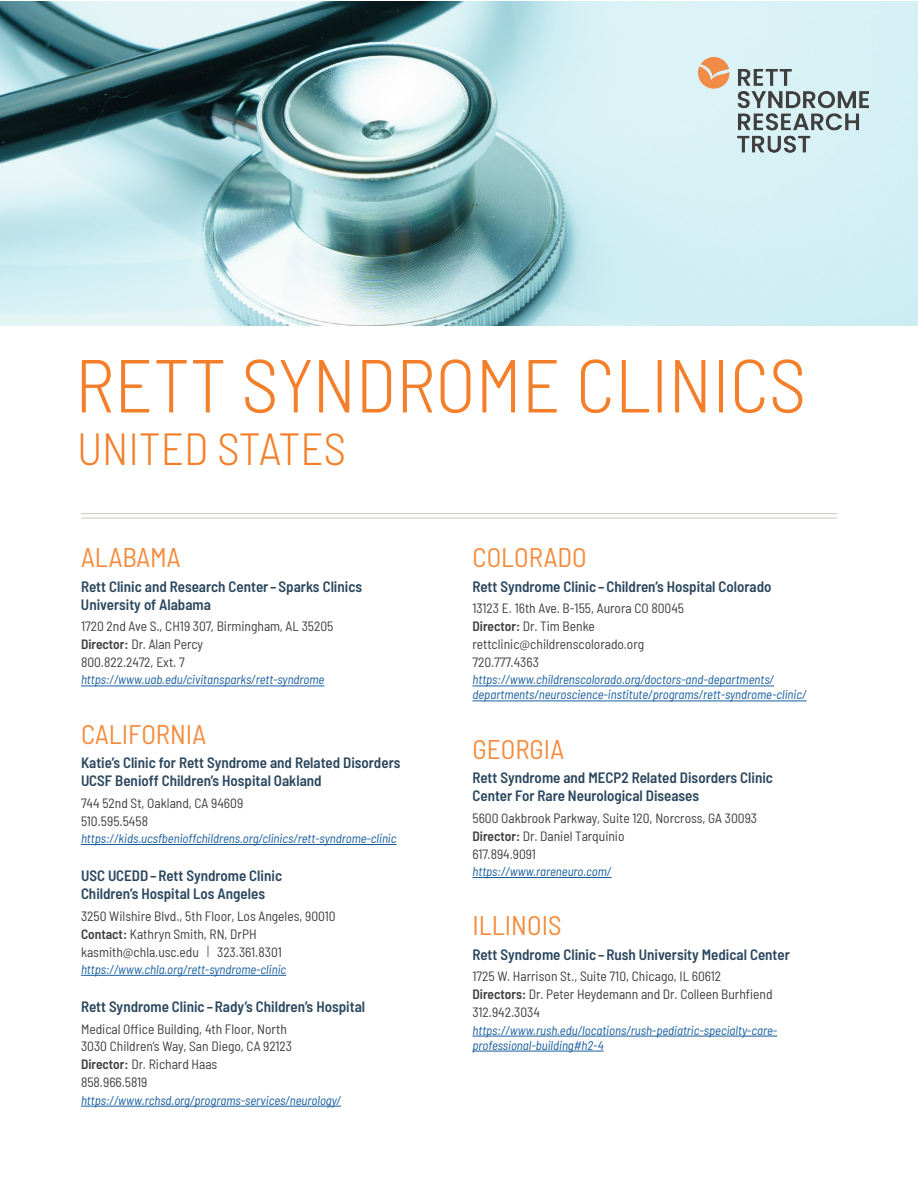
<style>
.page{position:relative;width:918px;height:1188px;background:#fff}
.page>*{position:absolute;margin:0;border:0;box-sizing:border-box;transform-origin:0 0}
.t1{font:300 semi-condensed 75px "Barlow";color:#f47f2a}
.t2{font:300 semi-condensed 45px "Barlow";color:#f47f2a}
.State{font:semi-condensed 27px "Barlow";color:#f58b3d}
.Clinic_Name{font:600 semi-condensed 15px/18px "Barlow";color:#2b475e}
.Body_Copy{font:semi-condensed 13.5px/18px "Barlow";color:#3e3e3f}
.t3{font:italic semi-condensed 12.75px/15px "Barlow";color:#175d9e}
.s1{font-weight:600}
.s2{font-weight:300}
</style>
<div class="page">
<img style="left:0;top:2px;width:918px;height:324px">
<hr style="left:81px;top:513px;width:756px;height:1px;background:#d1cec5">
<hr style="left:81px;top:517px;width:756px;height:2px;background:#d1cec5">
<hr style="left:81px;top:686px;width:243px;height:1px;background:#175d9e">
<hr style="left:81px;top:844px;width:316px;height:1px;background:#175d9e">
<hr style="left:81px;top:975px;width:205px;height:1px;background:#175d9e">
<hr style="left:81px;top:1106px;width:260px;height:1px;background:#175d9e">
<hr style="left:472px;top:686px;width:302px;height:1px;background:#175d9e">
<hr style="left:472px;top:701px;width:335px;height:1px;background:#175d9e">
<hr style="left:472px;top:877px;width:139px;height:1px;background:#175d9e">
<hr style="left:472px;top:1036px;width:305px;height:1px;background:#175d9e">
<hr style="left:472px;top:1051px;width:132px;height:1px;background:#175d9e">
<img style="left:698px;top:57px;width:171px;height:96px">
<p class="t1" style="left:75px;top:332px;width:733px">RETT SYNDROME CLINICS</p>
<p class="t2" style="left:77px;top:417px;width:270px">UNITED STATES</p>
<p class="State" style="left:81px;top:538px;width:101px">ALABAMA</p>
<p class="Clinic_Name" style="left:81px;top:576px;width:283px">Rett Clinic and Research Center –Sparks Clinics<br>University of Alabama</p>
<p class="Body_Copy" style="left:81px;top:616px;width:254px">1720 2nd Ave S., CH19 307, Birmingham, AL 35205</p>
<p class="Body_Copy" style="left:81px;top:634px;width:124px"><span class="s1">Director:</span> Dr. Alan Percy</p>
<p class="Body_Copy" style="left:81px;top:652px;width:105px">800.822.2472, Ext. 7</p>
<p class="t3" style="left:81px;top:671px;width:245px">https://www.uab.edu/civitansparks/rett-syndrome</p>
<p class="State" style="left:81px;top:714px;width:127px">CALIFORNIA</p>
<p class="Clinic_Name" style="left:81px;top:753px;width:321px">Katie’s Clinic for Rett Syndrome and Related Disorders<br>UCSF Benioff Children’s Hospital Oakland</p>
<p class="Body_Copy" style="left:81px;top:793px;width:164px">744 52nd St, Oakland, CA 94609</p>
<p class="Body_Copy" style="left:81px;top:811px;width:69px">510.595.5458</p>
<p class="t3" style="left:81px;top:830px;width:317px">https://kids.ucsfbenioffchildrens.org/clinics/rett-syndrome-clinic</p>
<p class="Clinic_Name" style="left:81px;top:866px;width:203px">USC UCEDD–Rett Syndrome Clinic<br>Children’s Hospital Los Angeles</p>
<p class="Body_Copy" style="left:81px;top:906px;width:256px">3250 Wilshire Blvd., 5th Floor, Los Angeles, 90010</p>
<p class="Body_Copy" style="left:81px;top:924px;width:177px"><span class="s1">Contact:</span> Kathryn Smith, RN, DrPH</p>
<p class="Body_Copy" style="left:81px;top:942px;width:202px">kasmith@chla.usc.edu <span class="s2">|</span> 323.361.8301</p>
<p class="t3" style="left:81px;top:961px;width:207px">https://www.chla.org/rett-syndrome-clinic</p>
<p class="Clinic_Name" style="left:81px;top:997px;width:286px">Rett Syndrome Clinic –Rady’s Children’s Hospital</p>
<p class="Body_Copy" style="left:81px;top:1019px;width:213px">Medical Office Building, 4th Floor, North<br>3030 Children’s Way, San Diego, CA 92123</p>
<p class="Body_Copy" style="left:81px;top:1055px;width:138px"><span class="s1">Director:</span> Dr. Richard Haas</p>
<p class="Body_Copy" style="left:81px;top:1073px;width:68px">858.966.5819</p>
<p class="t3" style="left:81px;top:1092px;width:262px">https://www.rchsd.org/programs-services/neurology/</p>
<p class="State" style="left:472px;top:538px;width:116px">COLORADO</p>
<p class="Clinic_Name" style="left:472px;top:576px;width:301px">Rett Syndrome Clinic –Children’s Hospital Colorado</p>
<p class="Body_Copy" style="left:472px;top:598px;width:213px">13123 E. 16th Ave. B-155, Aurora CO 80045</p>
<p class="Body_Copy" style="left:472px;top:616px;width:124px"><span class="s1">Director:</span> Dr. Tim Benke</p>
<p class="Body_Copy" style="left:472px;top:634px;width:173px">rettclinic@childrenscolorado.org</p>
<p class="Body_Copy" style="left:472px;top:652px;width:68px">720.777.4363</p>
<p class="t3" style="left:472px;top:671px;width:336px">https://www.childrenscolorado.org/doctors-and-departments/ departments/neuroscience-institute/programs/rett-syndrome-clinic/</p>
<p class="State" style="left:473px;top:729px;width:93px">GEORGIA</p>
<p class="Clinic_Name" style="left:473px;top:768px;width:302px">Rett Syndrome and MECP2 Related Disorders Clinic<br>Center For Rare Neurological Diseases</p>
<p class="Body_Copy" style="left:473px;top:808px;width:286px">5600 Oakbrook Parkway, Suite 120, Norcross, GA 30093</p>
<p class="Body_Copy" style="left:473px;top:826px;width:154px"><span class="s1">Director:</span> Dr. Daniel Tarquinio</p>
<p class="Body_Copy" style="left:473px;top:844px;width:65px">617.894.9091</p>
<p class="t3" style="left:473px;top:863px;width:140px">https://www.rareneuro.com/</p>
<p class="State" style="left:473px;top:906px;width:91px">ILLINOIS</p>
<p class="Clinic_Name" style="left:473px;top:944px;width:319px">Rett Syndrome Clinic –Rush University Medical Center</p>
<p class="Body_Copy" style="left:473px;top:967px;width:250px">1725 W. Harrison St., Suite 710, Chicago, IL 60612</p>
<p class="Body_Copy" style="left:473px;top:985px;width:302px"><span class="s1">Directors:</span> Dr. Peter Heydemann and Dr. Colleen Burhfiend</p>
<p class="Body_Copy" style="left:473px;top:1003px;width:69px">312.942.3034</p>
<p class="t3" style="left:473px;top:1022px;width:306px">https://www.rush.edu/locations/rush-pediatric-specialty-care&shy;professional-building#h2-4</p>
</div>
